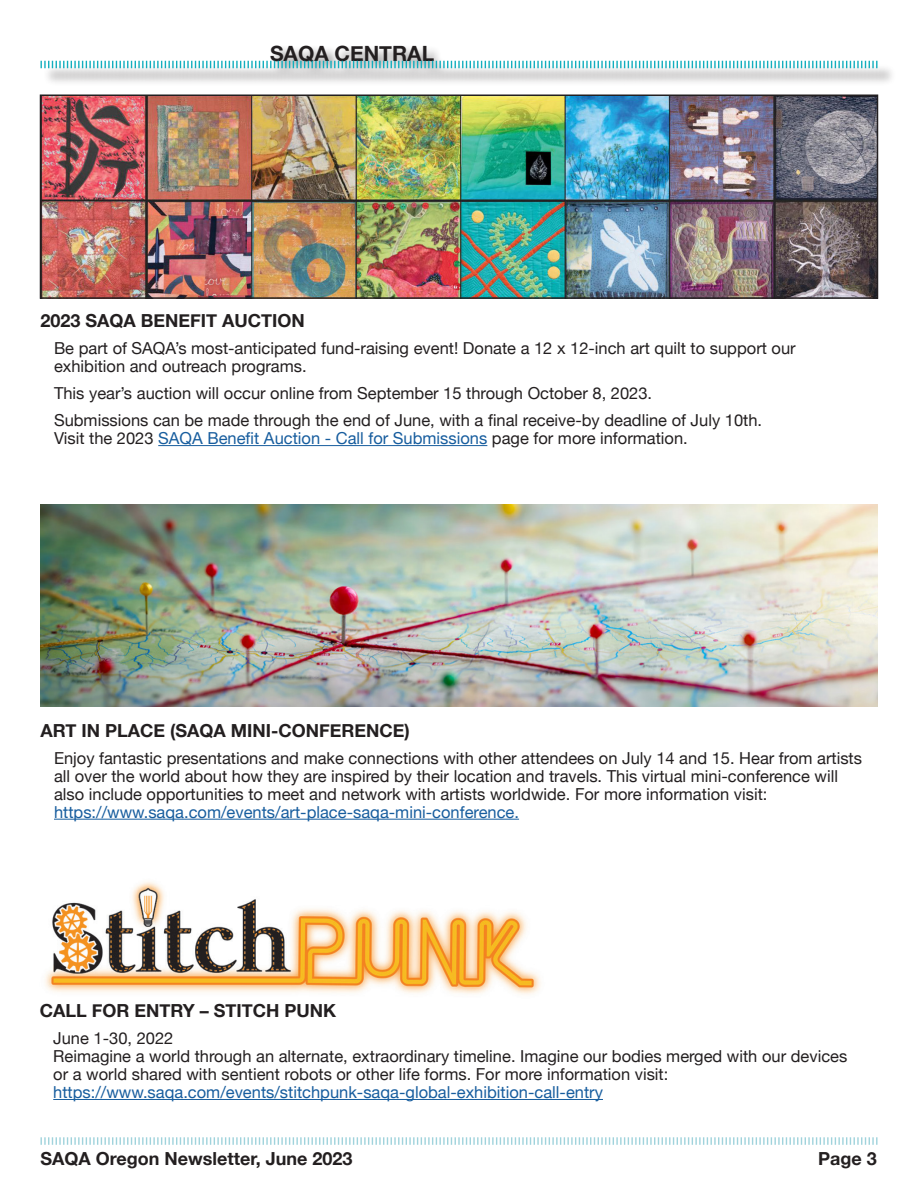
<style>
.page{position:relative;width:918px;height:1188px;background:#fff}
.page>*{position:absolute;margin:0;border:0;box-sizing:border-box;transform-origin:0 0}
.Oregon_Regional_head{font:700 21px "Helvetica Neue";color:#231f20}
.TOC_head{font:700 18px "Helvetica Neue";color:#231f20}
.Body{font:16.5px/18px "Helvetica Neue";color:#231f20}
.Body-2{font:16.5px "Helvetica Neue";color:#175d9e}
.s1{color:#231f20}
</style>
<div class="page">
<svg style="left:40px;top:1137px;width:838px;height:8px"></svg>
<div style="left:270px;top:45px;width:179px;height:32px;background:#231f20;opacity:.5"></div>
<div style="left:43px;top:63px;width:853px;height:24px;background:#231f20;opacity:.75"></div>
<svg style="left:40px;top:59px;width:838px;height:11px"></svg>
<hr style="left:158px;top:445px;width:329px;height:1px;background:#175d9e">
<img style="left:43px;top:97px;width:832px;height:199px">
<div style="left:40px;top:94px;width:838px;height:205px;border:2px solid #231f20"></div>
<hr style="left:54px;top:819px;width:465px;height:1px;background:#175d9e">
<img style="left:40px;top:504px;width:838px;height:203px">
<hr style="left:53px;top:1099px;width:550px;height:1px;background:#175d9e">
<img style="left:45px;top:882px;width:496px;height:113px">
<p class="Oregon_Regional_head" style="left:270px;top:37px;width:166px">SAQA CENTRAL</p>
<p class="TOC_head" style="left:40px;top:306px;width:266px">2023 SAQA BENEFIT AUCTION</p>
<p class="Body" style="left:54px;top:340px;width:743px">Be part of SAQA’s most-anticipated fund-raising event! Donate a 12 x 12-inch art quilt to support our exhibition and outreach programs.</p>
<p class="Body" style="left:54px;top:385px;width:600px">This year’s auction will occur online from September 15 through October 8, 2023.</p>
<p class="Body" style="left:54px;top:412px;width:710px">Submissions can be made through the end of June, with a final receive-by deadline of July 10th.</p>
<p class="Body-2" style="left:54px;top:426px;width:635px"><span class="s1">Visit the 2023</span> SAQA Benefit Auction - Call for Submissions <span class="s1">page for more information.</span></p>
<p class="TOC_head" style="left:40px;top:716px;width:371px">ART IN PLACE (SAQA MINI-CONFERENCE)</p>
<p class="Body" style="left:54px;top:750px;width:810px">Enjoy fantastic presentations and make connections with other attendees on July 14 and 15. Hear from artists all over the world about how they are inspired by their location and travels. This virtual mini-conference will also include opportunities to meet and network with artists worldwide. For more information visit:</p>
<p class="Body-2" style="left:54px;top:800px;width:467px">https://www.saqa.com/events/art-place-saqa-mini-conference.</p>
<p class="TOC_head" style="left:40px;top:996px;width:298px">CALL FOR ENTRY – STITCH PUNK</p>
<p class="Body" style="left:53px;top:1030px;width:122px">June 1-30, 2022</p>
<p class="Body" style="left:53px;top:1048px;width:796px">Reimagine a world through an alternate, extraordinary timeline. Imagine our bodies merged with our devices or a world shared with sentient robots or other life forms. For more information visit:</p>
<p class="Body-2" style="left:53px;top:1080px;width:551px">https://www.saqa.com/events/stitchpunk-saqa-global-exhibition-call-entry</p>
<p class="TOC_head" style="left:40px;top:1145px;width:314px">SAQA Oregon Newsletter, June 2023</p>
<p class="TOC_head" style="left:818px;top:1145px;width:60px">Page 3</p>
</div>
